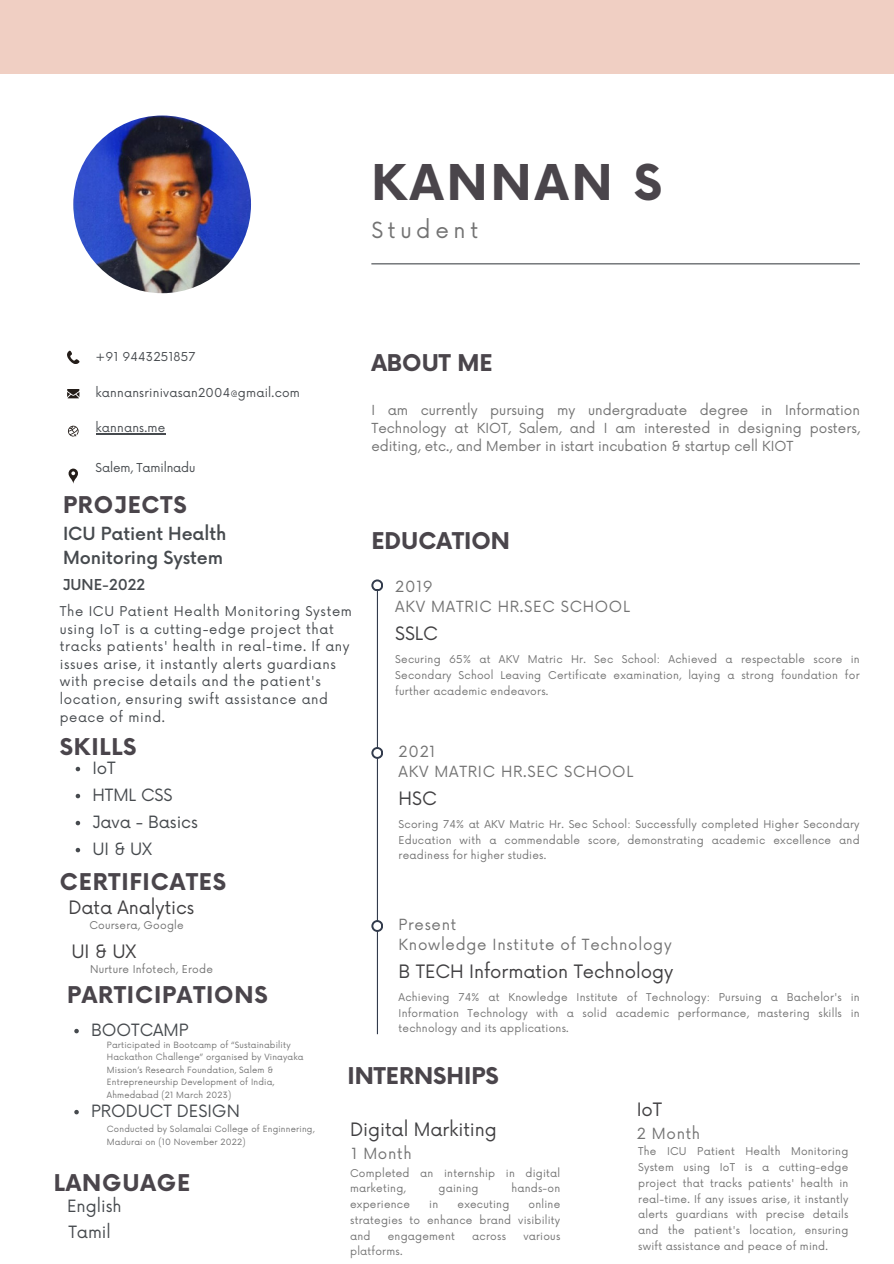
<style>
.page{position:relative;width:894px;height:1264px;background:#fff}
.page>*{position:absolute;margin:0;border:0;box-sizing:border-box;transform-origin:0 0}
.t1{font:700 48px "Now";letter-spacing:.07em;color:#4a454b}
.t2{font:700 22.5px "Now";letter-spacing:.035em;color:#4a454b}
.t3{font:700 22.5px "Now";color:#4a454b}
.t4{font:21.6px "Now";letter-spacing:.215em;color:#737373}
.t5{font:18px "Now";letter-spacing:-.005em;color:#414042}
.t6{font:500 17.55px/23.7px "Now";letter-spacing:-.005em;color:#464a4e}
.t7{font:16.5px "Now";color:#464a4e}
.t8{font:15px "Now";letter-spacing:.045em;color:#737373}
.t9{font:500 14.7px "Now";letter-spacing:-.005em;color:#464a4e}
.t10{font:13.5px/18px "Now";color:#737373;text-align:justify}
.t11{font:13.2px/17.5px "Now";letter-spacing:.05em;color:#464a4e}
.t12{font:12px "Now";letter-spacing:.015em;color:#464a4e}
.t13{font:12px "Now";letter-spacing:-.01em;color:#464a4e}
.t14{font:10.5px/15.8px "Now";letter-spacing:.02em;color:#737373;text-align:justify}
.t15{font:8.4px "Now";letter-spacing:.02em;color:#737373}
</style>
<div class="page">
<div style="left:0;top:0;width:893px;height:73px;background:#f0cfc3"></div>
<img style="left:73px;top:115px;width:178px;height:178px;border-radius:50%">
<svg style="left:67px;top:350px;width:12px;height:14px"></svg>
<svg style="left:68px;top:426px;width:11px;height:11px"></svg>
<svg style="left:67px;top:389px;width:12px;height:9px"></svg>
<svg style="left:68px;top:468px;width:10px;height:15px"></svg>
<hr style="left:371px;top:263px;width:488px;height:1px;background:#464a4e">
<hr style="left:377px;top:585px;width:1px;height:449px;background:#323b4c">
<svg style="left:371px;top:579px;width:12px;height:12px"></svg>
<div style="left:373px;top:581px;width:8px;height:8px;background:#fff;border-radius:50%"></div>
<svg style="left:371px;top:920px;width:12px;height:11px"></svg>
<div style="left:373px;top:922px;width:8px;height:8px;background:#fff;border-radius:50%"></div>
<svg style="left:371px;top:747px;width:12px;height:11px"></svg>
<div style="left:373px;top:749px;width:8px;height:8px;background:#fff;border-radius:50%"></div>
<hr style="left:95px;top:433px;width:70px;height:1px;background:#464a4e">
<svg style="left:76px;top:766px;width:4px;height:5px"></svg>
<svg style="left:76px;top:793px;width:4px;height:5px"></svg>
<svg style="left:76px;top:820px;width:4px;height:5px"></svg>
<svg style="left:76px;top:847px;width:4px;height:5px"></svg>
<svg style="left:74px;top:1028px;width:5px;height:5px"></svg>
<svg style="left:74px;top:1109px;width:5px;height:5px"></svg>
<p class="t1" style="left:371px;top:156px;width:292px">KANNAN S</p>
<p class="t4" style="left:371px;top:218px;width:108px">Student</p>
<h1 class="t12" style="left:95px;top:350px;width:101px">+91 9443251857</h1>
<p class="t12" style="left:95px;top:385px;width:206px">kannansrinivasan2004@gmail.com</p>
<h3 class="t12" style="left:95px;top:421px;width:71px">kannans.me</h3>
<h2 class="t13" style="left:95px;top:461px;width:101px">Salem, Tamilnadu</h2>
<p class="t2" style="left:63px;top:493px;width:125px">PROJECTS</p>
<h2 class="t6" style="left:63px;top:523px;width:165px">ICU Patient Health<br>Monitoring System</h2>
<h5 class="t9" style="left:63px;top:577px;width:84px">JUNE-2022</h5>
<h2 class="t11" style="left:60px;top:603px;width:294px">The ICU Patient Health Monitoring System using IoT is a cutting-edge project that tracks patients' health in real-time. If any issues arise, it instantly alerts guardians with precise details and the patient's location, ensuring swift assistance and peace of mind.</h2>
<p class="t2" style="left:60px;top:734px;width:78px">SKILLS</p>
<p class="t7" style="left:92px;top:758px;width:25px">IoT</p>
<p class="t7" style="left:92px;top:785px;width:82px">HTML CSS</p>
<p class="t7" style="left:92px;top:812px;width:107px">Java - Basics</p>
<p class="t7" style="left:92px;top:839px;width:61px">UI &amp; UX</p>
<p class="t2" style="left:60px;top:869px;width:168px">CERTIFICATES</p>
<p class="t5" style="left:68px;top:897px;width:127px">Data Analytics</p>
<p class="t14" style="left:89px;top:917px;width:96px">Coursera, Google</p>
<h2 class="t5" style="left:71px;top:941px;width:67px">UI &amp; UX</h2>
<h6 class="t14" style="left:90px;top:961px;width:124px">Nurture Infotech, Erode</h6>
<h6 class="t2" style="left:67px;top:982px;width:202px">PARTICIPATIONS</h6>
<p class="t7" style="left:91px;top:1020px;width:99px">BOOTCAMP</p>
<p class="t2" style="left:371px;top:350px;width:123px">ABOUT ME</p>
<p class="t10" style="left:371px;top:402px;width:490px">I am currently pursuing my undergraduate degree in Information Technology at KIOT, Salem, and I am interested in designing posters, editing, etc., and Member in istart incubation &amp; startup cell KIOT</p>
<h4 class="t3" style="left:371px;top:529px;width:140px">EDUCATION</h4>
<p class="t8" style="left:395px;top:578px;width:39px">2019</p>
<p class="t8" style="left:395px;top:598px;width:236px">AKV MATRIC HR.SEC SCHOOL</p>
<h6 class="t5" style="left:395px;top:623px;width:44px">SSLC</h6>
<h2 class="t14" style="left:395px;top:652px;width:465px">Securing 65% at AKV Matric Hr. Sec School: Achieved a respectable score in Secondary School Leaving Certificate examination, laying a strong foundation for further academic endeavors.</h2>
<h6 class="t8" style="left:398px;top:743px;width:38px">2021</h6>
<p class="t8" style="left:398px;top:763px;width:236px">AKV MATRIC HR.SEC SCHOOL</p>
<h4 class="t5" style="left:398px;top:788px;width:40px">HSC</h4>
<p class="t14" style="left:398px;top:816px;width:462px">Scoring 74% at AKV Matric Hr. Sec School: Successfully completed Higher Secondary Education with a commendable score, demonstrating academic excellence and readiness for higher studies.</p>
<h4 class="t8" style="left:398px;top:916px;width:59px">Present</h4>
<p class="t8" style="left:398px;top:936px;width:274px">Knowledge Institute of Technology</p>
<p class="t5" style="left:398px;top:961px;width:276px">B TECH Information Technology</p>
<p class="t14" style="left:398px;top:989px;width:462px">Achieving 74% at Knowledge Institute of Technology: Pursuing a Bachelor's in Information Technology with a solid academic performance, mastering skills in technology and its applications.</p>
<p class="t15" style="left:107px;top:1039px;width:185px">Participated in Bootcamp of “Sustainability</p>
<p class="t15" style="left:107px;top:1052px;width:198px">Hackathon Challenge” organised by Vinayaka</p>
<p class="t15" style="left:107px;top:1065px;width:168px">Mission’s Research Foundation, Salem &amp;</p>
<p class="t15" style="left:107px;top:1077px;width:169px">Entrepreneurship Development of India,</p>
<h2 class="t15" style="left:107px;top:1090px;width:126px">Ahmedabad (21 March 2023)</h2>
<h6 class="t15" style="left:107px;top:1124px;width:209px">Conducted by Solamalai College of Enginnering,</h6>
<h6 class="t15" style="left:107px;top:1136px;width:140px">Madurai on (10 November 2022)</h6>
<p class="t7" style="left:91px;top:1101px;width:150px">PRODUCT DESIGN</p>
<p class="t2" style="left:54px;top:1171px;width:138px">LANGUAGE</p>
<h2 class="t7" style="left:67px;top:1197px;width:56px">English</h2>
<p class="t7" style="left:68px;top:1223px;width:44px">Tamil</p>
<p class="t3" style="left:347px;top:1063px;width:153px">INTERNSHIPS</p>
<h2 class="t5" style="left:350px;top:1119px;width:148px">Digital Markiting</h2>
<p class="t8" style="left:351px;top:1145px;width:62px">1 Month</p>
<p class="t14" style="left:350px;top:1165px;width:212px">Completed an internship in digital marketing,</p>
<p class="t14" style="left:438px;top:1181px;width:41px">gaining</p>
<p class="t14" style="left:511px;top:1181px;width:50px">hands-on</p>
<p class="t14" style="left:350px;top:1196px;width:212px;text-indent:178px">online strategies to enhance brand visibility and</p>
<p class="t14" style="left:350px;top:1196px;width:61px">experience</p>
<p class="t14" style="left:429px;top:1196px;width:11px">in</p>
<p class="t14" style="left:457px;top:1196px;width:53px">executing</p>
<p class="t14" style="left:387px;top:1228px;width:69px">engagement</p>
<p class="t14" style="left:472px;top:1228px;width:35px">across</p>
<p class="t14" style="left:523px;top:1228px;width:38px">various</p>
<p class="t14" style="left:350px;top:1244px;width:54px">platforms.</p>
<p class="t5" style="left:636px;top:1099px;width:27px">IoT</p>
<p class="t8" style="left:636px;top:1124px;width:65px">2 Month</p>
<p class="t14" style="left:638px;top:1144px;width:212px">The ICU Patient Health Monitoring System using IoT is a cutting-edge project that tracks patients' health in real-time. If any issues arise, it instantly alerts guardians with precise details and the patient's location, ensuring swift assistance and peace of mind.</p>
</div>
